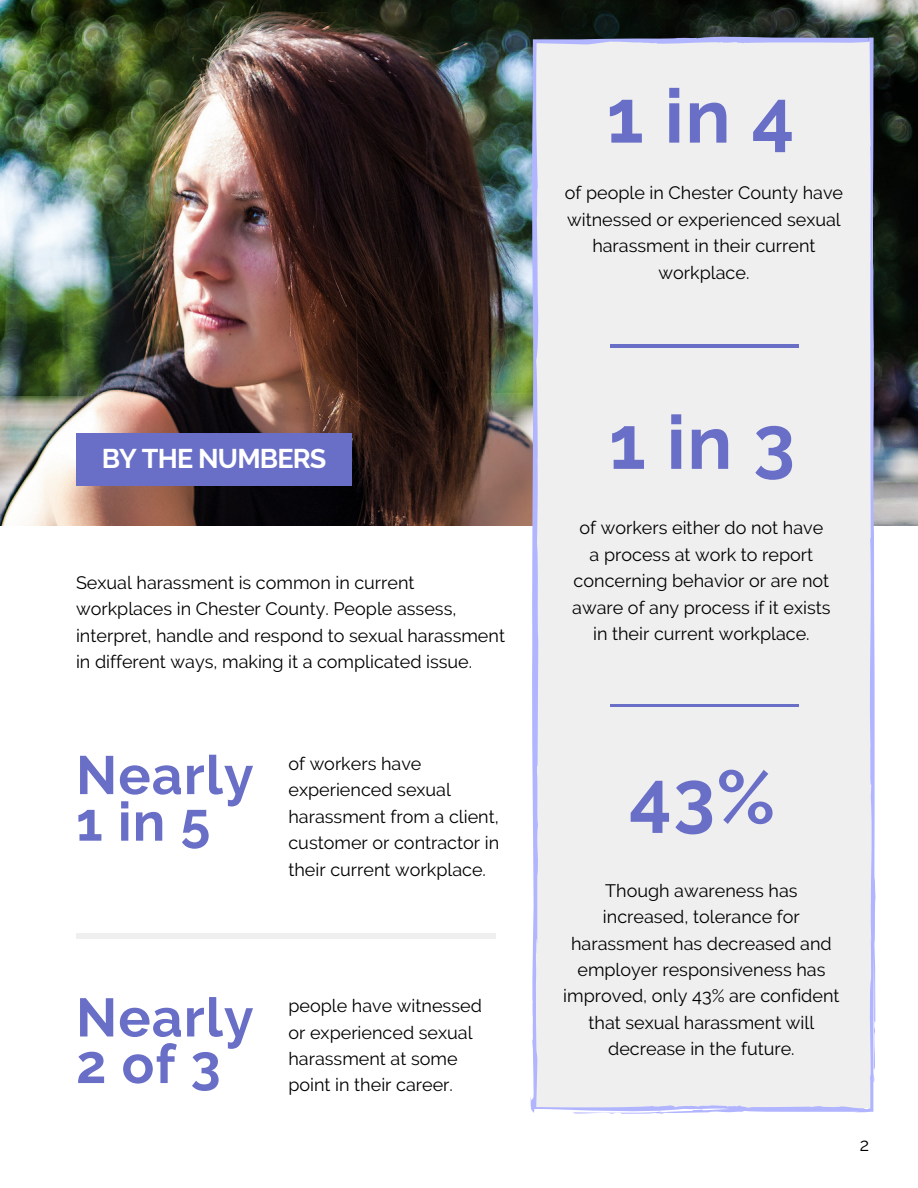
<style>
.page{position:relative;width:918px;height:1188px;background:#fff}
.page>*{position:absolute;margin:0;border:0;box-sizing:border-box;transform-origin:0 0}
.t1{font:700 75px "Raleway";color:#696ec7}
.t2{font:700 74.7px "Raleway";letter-spacing:.15em;color:#696ec7}
.t3{font:700 54px/46.5px "Raleway";letter-spacing:.02em;color:#696ec7}
.t4{font:700 27px "Raleway";letter-spacing:-.03em;color:#fff}
.t5{font:18px/26.4px "Raleway";color:#000}
</style>
<div class="page">
<img style="left:0;top:0;width:918px;height:525px">
<div style="left:76px;top:433px;width:276px;height:53px;background:#696ec7"></div>
<div style="left:76px;top:933px;width:420px;height:6px;background:#efefef"></div>
<svg style="left:531px;top:36px;width:345px;height:1078px;fill:#efefef"></svg>
<h3 class="t4" style="left:102px;top:443px;width:226px">BY THE NUMBERS</h3>
<p class="t5" style="left:76px;top:569px;width:430px">Sexual harassment is common in current workplaces in Chester County. People assess, interpret, handle and respond to sexual harassment in different ways, making it a complicated issue.</p>
<h3 class="t3" style="left:76px;top:752px;width:179px">Nearly<br>1in5</h3>
<p class="t5" style="left:288px;top:750px;width:212px">of workers have experienced sexual harassment from a client, customer or contractor in their current workplace.</p>
<h3 class="t3" style="left:76px;top:994px;width:179px">Nearly<br>2of3</h3>
<p class="t5" style="left:288px;top:993px;width:195px">people have witnessed or experienced sexual harassment at some point in their career.</p>
<h1 class="t1" style="left:607px;top:72px;width:189px">1in4</h1>
<p class="t5" style="left:565px;top:180px;width:280px;text-align:center">of people in Chester County have witnessed or experienced sexual harassment in their current workplace.</p>
<h2 class="t2" style="left:609px;top:399px;width:188px">1in3</h2>
<p class="t5" style="left:572px;top:515px;width:260px;text-align:center">of workers either do not have<br>a process at work to report concerning behavior or are not aware of any process if it exists in their current workplace.</p>
<h2 class="t2" style="left:629px;top:753px;width:148px">43%</h2>
<p class="t5" style="left:563px;top:877px;width:278px;text-align:center">Though awareness has increased, tolerance for harassment has decreased and employer responsiveness has improved, only 43% are confident that sexual harassment will decrease in the future.</p>
<p class="t5" style="left:860px;top:1132px;width:11px">2</p>
</div>
